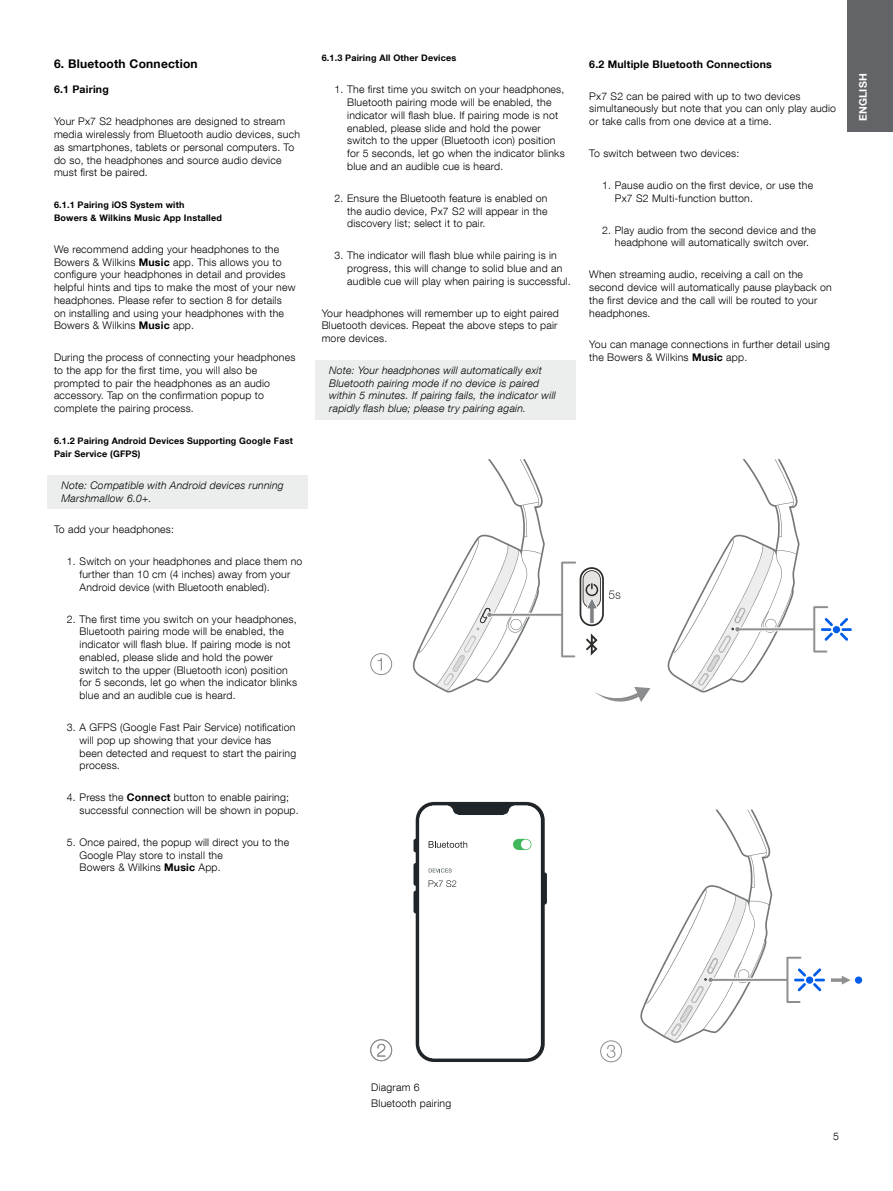
<style>
.page{position:relative;width:893px;height:1191px;background:#fff}
.page>*{position:absolute;margin:0;border:0;box-sizing:border-box;transform-origin:0 0}
.t1{font:700 12px "Helvetica Neue LT Com";letter-spacing:.02em;color:#000}
.t2{font:300 10.5px/12.8px "Helvetica Neue LT Com";letter-spacing:.02em;color:#000}
.t3{font:italic 300 10.5px/12.8px "Helvetica Neue LT Com";letter-spacing:.02em;color:#000}
.t4{font:700 10.5px "Helvetica Neue LT Com";letter-spacing:.02em;color:#000}
.t5{font:700 10.5px "Helvetica Neue LT Com";letter-spacing:.02em;color:#fff}
.t6{font:700 9px/12.8px "Helvetica Neue LT Com";letter-spacing:.02em;color:#000}
.s1{font-weight:700}
</style>
<div class="page">
<div style="left:847px;top:0;width:46px;height:132px;background:#636467"></div>
<div style="left:48px;top:475px;width:260px;height:34px;background:#eceded"></div>
<div style="left:315px;top:360px;width:261px;height:59px;background:#eceded"></div>
<svg style="left:413px;top:802px;width:134px;height:260px"></svg>
<div style="left:521px;top:839px;width:10px;height:10px;background:#fff;border-radius:50%"></div>
<div style="left:833px;top:626px;width:7px;height:7px;background:#005de9;border-radius:50%"></div>
<svg style="left:840px;top:618px;width:12px;height:22px"></svg>
<svg style="left:667px;top:459px;width:166px;height:233px"></svg>
<div style="left:806px;top:976px;width:7px;height:7px;background:#005de9;border-radius:50%"></div>
<svg style="left:813px;top:968px;width:12px;height:23px"></svg>
<svg style="left:640px;top:809px;width:166px;height:234px"></svg>
<div style="left:855px;top:976px;width:7px;height:7px;background:#005de9;border-radius:50%"></div>
<svg style="left:831px;top:976px;width:20px;height:8px"></svg>
<div style="left:370px;top:653px;width:22px;height:22px;border:1px solid #8b8d8f;border-radius:50%"></div>
<svg style="left:377px;top:658px;width:5px;height:12px"></svg>
<div style="left:370px;top:1039px;width:22px;height:22px;border:1px solid #8b8d8f;border-radius:50%"></div>
<svg style="left:377px;top:1043px;width:8px;height:13px"></svg>
<div style="left:600px;top:1040px;width:22px;height:22px;border:1px solid #8b8d8f;border-radius:50%"></div>
<svg style="left:607px;top:1044px;width:8px;height:13px"></svg>
<svg style="left:412px;top:459px;width:238px;height:243px"></svg>
<p class="t1" style="left:54px;top:59px;width:145px">6. Bluetooth Connection</p>
<p class="t4" style="left:54px;top:86px;width:56px">6.1 Pairing</p>
<p class="t2" style="left:54px;top:115px;width:248px">Your Px7 S2 headphones are designed to stream media wirelessly from Bluetooth audio devices, such as smartphones, tablets or personal computers. To do so, the headphones and source audio device must first be paired.</p>
<p class="t6" style="left:54px;top:199px;width:169px">6.1.1 Pairing iOS System with<br>Bowers &amp; Wilkins Music App Installed</p>
<p class="t2" style="left:54px;top:242px;width:243px">We recommend adding your headphones to the Bowers &amp; Wilkins <span class="s1">Music</span> app. This allows you to configure your headphones in detail and provides helpful hints and tips to make the most of your new headphones. Please refer to section 8 for details on installing and using your headphones with the Bowers &amp; Wilkins <span class="s1">Music</span> app.</p>
<p class="t2" style="left:54px;top:351px;width:243px">During the process of connecting your headphones to the app for the first time, you will also be prompted to pair the headphones as an audio accessory. Tap on the confirmation popup to complete the pairing process.</p>
<p class="t6" style="left:54px;top:435px;width:240px">6.1.2 Pairing Android Devices Supporting Google Fast<br>Pair Service (GFPS)</p>
<p class="t3" style="left:62px;top:479px;width:224px">Note: Compatible with Android devices running<br>Marshmallow 6.0+.</p>
<p class="t2" style="left:54px;top:523px;width:122px">To add your headphones:</p>
<p class="t2" style="left:80px;top:555px;width:224px;text-indent:-13px">1. Switch on your headphones and place them no further than 10 cm (4 inches) away from your<br>Android device (with Bluetooth enabled).</p>
<p class="t2" style="left:80px;top:613px;width:219px;text-indent:-13px">2. The first time you switch on your headphones, Bluetooth pairing mode will be enabled, the indicator will flash blue. If pairing mode is not enabled, please slide and hold the power switch to the upper (Bluetooth icon) position for 5 seconds, let go when the indicator blinks blue and an audible cue is heard.</p>
<p class="t2" style="left:80px;top:721px;width:218px;text-indent:-13px">3. A GFPS (Google Fast Pair Service) notification will pop up showing that your device has been detected and request to start the pairing process.</p>
<p class="t2" style="left:80px;top:792px;width:221px;text-indent:-13px">4. Press the <span class="s1">Connect</span> button to enable pairing; successful connection will be shown in popup.</p>
<p class="t2" style="left:80px;top:835px;width:211px;text-indent:-13px">5. Once paired, the popup will direct you to the<br>Google Play store to install the<br>Bowers &amp; Wilkins <span class="s1">Music</span> App.</p>
<p class="t6" style="left:322px;top:53px;width:136px">6.1.3 Pairing All Other Devices</p>
<p class="t2" style="left:347px;top:83px;width:219px;text-indent:-13px">1. The first time you switch on your headphones, Bluetooth pairing mode will be enabled, the indicator will flash blue. If pairing mode is not enabled, please slide and hold the power switch to the upper (Bluetooth icon) position for 5 seconds, let go when the indicator blinks blue and an audible cue is heard.</p>
<p class="t2" style="left:347px;top:193px;width:202px;text-align:justify;text-indent:-13px">2. Ensure the Bluetooth feature is enabled on the audio device, Px7 S2 will appear in the discovery list; select it to pair.</p>
<p class="t2" style="left:347px;top:249px;width:225px;text-indent:-13px">3. The indicator will flash blue while pairing is in progress, this will change to solid blue and an audible cue will play when pairing is successful.</p>
<p class="t2" style="left:322px;top:306px;width:239px">Your headphones will remember up to eight paired<br>Bluetooth devices. Repeat the above steps to pair more devices.</p>
<p class="t3" style="left:329px;top:365px;width:228px">Note: Your headphones will automatically exit Bluetooth pairing mode if no device is paired within 5 minutes. If pairing fails, the indicator will rapidly flash blue; please try pairing again.</p>
<p class="t4" style="left:589px;top:60px;width:184px">6.2 Multiple Bluetooth Connections</p>
<p class="t2" style="left:589px;top:89px;width:248px">Px7 S2 can be paired with up to two devices simultaneously but note that you can only play audio or take calls from one device at a time.</p>
<p class="t2" style="left:589px;top:147px;width:152px">To switch between two devices:</p>
<p class="t2" style="left:615px;top:179px;width:200px;text-indent:-13px">1. Pause audio on the first device, or use the<br>Px7 S2 Multi-function button.</p>
<p class="t2" style="left:602px;top:224px;width:215px;text-align:center">2. Play audio from the second device and the headphone will automatically switch over.</p>
<p class="t2" style="left:589px;top:268px;width:244px">When streaming audio, receiving a call on the second device will automatically pause playback on the first device and the call will be routed to your headphones.</p>
<p class="t2" style="left:589px;top:338px;width:242px">You can manage connections in further detail using the Bowers &amp; Wilkins <span class="s1">Music</span> app.</p>
<p class="t5" style="left:859px;top:121px;width:49px;rotate:-90deg">ENGLISH</p>
<p class="t2" style="left:371px;top:1078px;width:81px;line-height:16.5px">Diagram 6<br>Bluetooth pairing</p>
<p class="t2" style="left:833px;top:1130px;width:7px">5</p>
</div>
